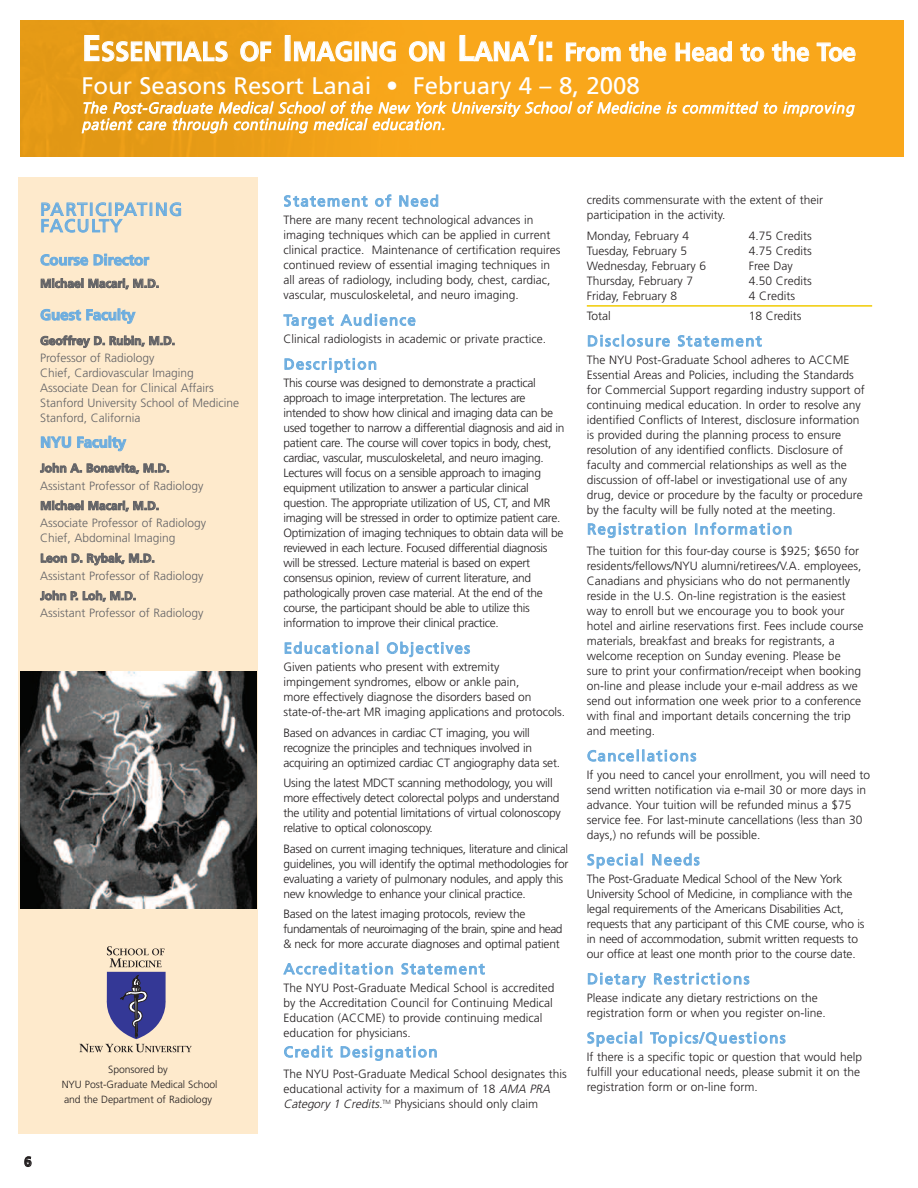
<style>
.page{position:relative;width:918px;height:1188px;background:#fff}
.page>*{position:absolute;margin:0;border:0;box-sizing:border-box;transform-origin:0 0}
.t1{font:700 27px "Frutiger";letter-spacing:-.005em;color:#fff;scale:.95 1}
.t2{font:24px "Frutiger";color:#fff}
.t3{font:18px/16.5px "Frutiger";letter-spacing:.075em;color:#6caddf}
.t4{font:15px "Frutiger";letter-spacing:.09em;color:#6caddf}
.t5{font:italic 300 15px/16.5px "Frutiger";color:#fff}
.t6{font:700 15px "Frutiger";letter-spacing:-.005em;color:#6caddf}
.t7{font:700 13.5px "Frutiger";color:#231f20}
.t8{font:300 12px/15px "Frutiger";color:#231f20}
.t9{font:300 12px/15px "Frutiger";letter-spacing:-.03em;color:#231f20}
.t10{font:300 12px/15px "Frutiger";letter-spacing:-.02em;color:#231f20}
.t11{font:300 12px/15px "Frutiger";color:#636366}
.t12{font:700 12px "Frutiger";color:#636366}
.t13{font:300 10.35px/15px "Frutiger";letter-spacing:-.005em;color:#231f20;text-align:center}
.s1{font-size:36px}
.s2{font-size:25.5px}
.s3{font-style:italic}
</style>
<div class="page">
<img style="left:21px;top:21px;width:883px;height:135px">
<div style="left:18px;top:177px;width:239px;height:957px;background:#feeacc"></div>
<hr style="left:587px;top:305px;width:285px;height:2px;background:#f0cb02">
<svg style="left:79px;top:946px;width:113px;height:106px"></svg>
<img style="left:20px;top:672px;width:236px;height:236px">
<h1 class="t1" style="left:82px;top:41px;width:816px"><span class="s1">E</span>SSENTIALS OF <span class="s1">I</span>MAGING ON <span class="s1">L</span>ANA<span class="s1">’</span>I<span class="s1">:</span> <span class="s2">From the Head to the Toe</span></h1>
<h2 class="t2" style="left:81px;top:76px;width:560px">Four Seasons Resort Lanai • February 4 – 8, 2008</h2>
<p class="t5" style="left:82px;top:101px;width:777px">The Post-Graduate Medical School of the New York University School of Medicine is committed to improving patient care through continuing medical education.</p>
<h3 class="t3" style="left:40px;top:202px;width:143px">PARTICIPATING<br>FACULTY</h3>
<p class="t6" style="left:40px;top:254px;width:110px">Course Director</p>
<p class="t12" style="left:40px;top:279px;width:120px">Michael Macari, M.D.</p>
<p class="t6" style="left:40px;top:309px;width:96px">Guest Faculty</p>
<p class="t12" style="left:40px;top:336px;width:136px">Geoffrey D. Rubin, M.D.</p>
<p class="t11" style="left:40px;top:351px;width:201px">Professor of Radiology<br>Chief, Cardiovascular Imaging<br>Associate Dean for Clinical Affairs<br>Stanford University School of Medicine<br>Stanford, California</p>
<p class="t6" style="left:40px;top:436px;width:87px">NYU Faculty</p>
<p class="t12" style="left:40px;top:463px;width:131px">John A. Bonavita, M.D.</p>
<p class="t11" style="left:40px;top:479px;width:165px">Assistant Professor of Radiology</p>
<p class="t12" style="left:40px;top:501px;width:120px">Michael Macari, M.D.</p>
<p class="t11" style="left:40px;top:516px;width:168px">Associate Professor of Radiology<br>Chief, Abdominal Imaging</p>
<p class="t12" style="left:40px;top:553px;width:116px">Leon D. Rybak, M.D.</p>
<p class="t11" style="left:40px;top:569px;width:165px">Assistant Professor of Radiology</p>
<p class="t12" style="left:40px;top:591px;width:97px">John P. Loh, M.D.</p>
<p class="t11" style="left:40px;top:607px;width:165px">Assistant Professor of Radiology</p>
<p class="t7" style="left:24px;top:1156px;width:9px">6</p>
<p class="t13" style="left:62px;top:1063px;width:157px">Sponsored by<br>NYU Post-Graduate Medical School and the Department of Radiology</p>
<p class="t4" style="left:284px;top:195px;width:157px">Statement of Need</p>
<p class="t8" style="left:284px;top:213px;width:278px">There are many recent technological advances in imaging techniques which can be applied in current clinical practice. Maintenance of certification requires continued review of essential imaging techniques in all areas of radiology, including body, chest, cardiac, vascular, musculoskeletal, and neuro imaging.</p>
<p class="t4" style="left:284px;top:314px;width:134px">Target Audience</p>
<p class="t8" style="left:284px;top:333px;width:264px">Clinical radiologists in academic or private practice.</p>
<p class="t4" style="left:284px;top:358px;width:95px">Description</p>
<p class="t9" style="left:283px;top:377px;width:282px">This course was designed to demonstrate a practical approach to image interpretation. The lectures are intended to show how clinical and imaging data can be used together to narrow a differential diagnosis and aid in patient care. The course will cover topics in body, chest, cardiac, vascular, musculoskeletal, and neuro imaging.<br>Lectures will focus on a sensible approach to imaging equipment utilization to answer a particular clinical question. The appropriate utilization of US, CT, and MR imaging will be stressed in order to optimize patient care.<br>Optimization of imaging techniques to obtain data will be reviewed in each lecture. Focused differential diagnosis will be stressed. Lecture material is based on expert consensus opinion, review of current literature, and pathologically proven case material. At the end of the course, the participant should be able to utilize this information to improve their clinical practice.</p>
<p class="t4" style="left:284px;top:642px;width:188px">Educational Objectives</p>
<p class="t8" style="left:284px;top:661px;width:283px">Given patients who present with extremity impingement syndromes, elbow or ankle pain,<br>more effectively diagnose the disorders based on state-of-the-art MR imaging applications and protocols.</p>
<p class="t10" style="left:284px;top:726px;width:278px">Based on advances in cardiac CT imaging, you will recognize the principles and techniques involved in acquiring an optimized cardiac CT angiography data set.</p>
<p class="t10" style="left:284px;top:776px;width:279px">Using the latest MDCT scanning methodology, you will more effectively detect colorectal polyps and understand the utility and potential limitations of virtual colonoscopy relative to optical colonoscopy.</p>
<p class="t10" style="left:284px;top:842px;width:287px">Based on current imaging techniques, literature and clinical guidelines, you will identify the optimal methodologies for evaluating a variety of pulmonary nodules, and apply this new knowledge to enhance your clinical practice.</p>
<p class="t10" style="left:284px;top:907px;width:280px">Based on the latest imaging protocols, review the fundamentals of neuroimaging of the brain, spine and head &amp; neck for more accurate diagnoses and optimal patient</p>
<p class="t4" style="left:284px;top:963px;width:203px">Accreditation Statement</p>
<p class="t8" style="left:284px;top:981px;width:273px">The NYU Post-Graduate Medical School is accredited by the Accreditation Council for Continuing Medical Education (ACCME) to provide continuing medical education for physicians.</p>
<p class="t4" style="left:284px;top:1046px;width:155px">Credit Designation</p>
<p class="t8" style="left:283px;top:1067px;width:285px">The NYU Post-Graduate Medical School designates this educational activity for a maximum of 18 <span class="s3">AMA PRA<br>Category 1 Credits.</span><sup>TM</sup> Physicians should only claim</p>
<p class="t8" style="left:587px;top:194px;width:238px">credits commensurate with the extent of their participation in the activity.</p>
<p class="t8" style="left:587px;top:229px;width:104px">Monday, February 4</p>
<p class="t8" style="left:749px;top:229px;width:64px">4.75 Credits</p>
<p class="t8" style="left:587px;top:244px;width:102px">Tuesday, February 5</p>
<p class="t8" style="left:749px;top:244px;width:64px">4.75 Credits</p>
<p class="t8" style="left:587px;top:259px;width:121px">Wednesday, February 6</p>
<p class="t8" style="left:749px;top:259px;width:46px">Free Day</p>
<p class="t8" style="left:587px;top:274px;width:108px">Thursday, February 7</p>
<p class="t8" style="left:749px;top:274px;width:64px">4.50 Credits</p>
<p class="t8" style="left:587px;top:289px;width:92px">Friday, February 8</p>
<p class="t8" style="left:749px;top:289px;width:48px">4 Credits</p>
<p class="t8" style="left:587px;top:309px;width:25px">Total</p>
<p class="t8" style="left:749px;top:309px;width:54px">18 Credits</p>
<p class="t4" style="left:587px;top:335px;width:176px">Disclosure Statement</p>
<p class="t8" style="left:587px;top:353px;width:280px">The NYU Post-Graduate School adheres to ACCME Essential Areas and Policies, including the Standards for Commercial Support regarding industry support of continuing medical education. In order to resolve any identified Conflicts of Interest, disclosure information is provided during the planning process to ensure resolution of any identified conflicts. Disclosure of faculty and commercial relationships as well as the discussion of off-label or investigational use of any drug, device or procedure by the faculty or procedure by the faculty will be fully noted at the meeting.</p>
<p class="t4" style="left:587px;top:523px;width:207px">Registration Information</p>
<p class="t8" style="left:587px;top:544px;width:278px">The tuition for this four-day course is $925; $650 for residents/fellows/NYU alumni/retirees/V.A. employees, Canadians and physicians who do not permanently reside in the U.S. On-line registration is the easiest way to enroll but we encourage you to book your hotel and airline reservations first. Fees include course materials, breakfast and breaks for registrants, a welcome reception on Sunday evening. Please be sure to print your confirmation/receipt when booking on-line and please include your e-mail address as we send out information one week prior to a conference with final and important details concerning the trip and meeting.</p>
<p class="t4" style="left:587px;top:750px;width:111px">Cancellations</p>
<p class="t8" style="left:587px;top:768px;width:285px">If you need to cancel your enrollment, you will need to send written notification via e-mail 30 or more days in advance. Your tuition will be refunded minus a $75 service fee. For last-minute cancellations (less than 30 days,) no refunds will be possible.</p>
<p class="t4" style="left:587px;top:854px;width:114px">Special Needs</p>
<p class="t8" style="left:587px;top:872px;width:279px">The Post-Graduate Medical School of the New York University School of Medicine, in compliance with the legal requirements of the Americans Disabilities Act, requests that any participant of this CME course, who is in need of accommodation, submit written requests to our office at least one month prior to the course date.</p>
<p class="t4" style="left:587px;top:973px;width:164px">Dietary Restrictions</p>
<p class="t8" style="left:587px;top:991px;width:240px">Please indicate any dietary restrictions on the registration form or when you register on-line.</p>
<p class="t4" style="left:587px;top:1032px;width:200px">Special Topics/Questions</p>
<p class="t8" style="left:587px;top:1050px;width:277px">If there is a specific topic or question that would help fulfill your educational needs, please submit it on the registration form or on-line form.</p>
</div>
